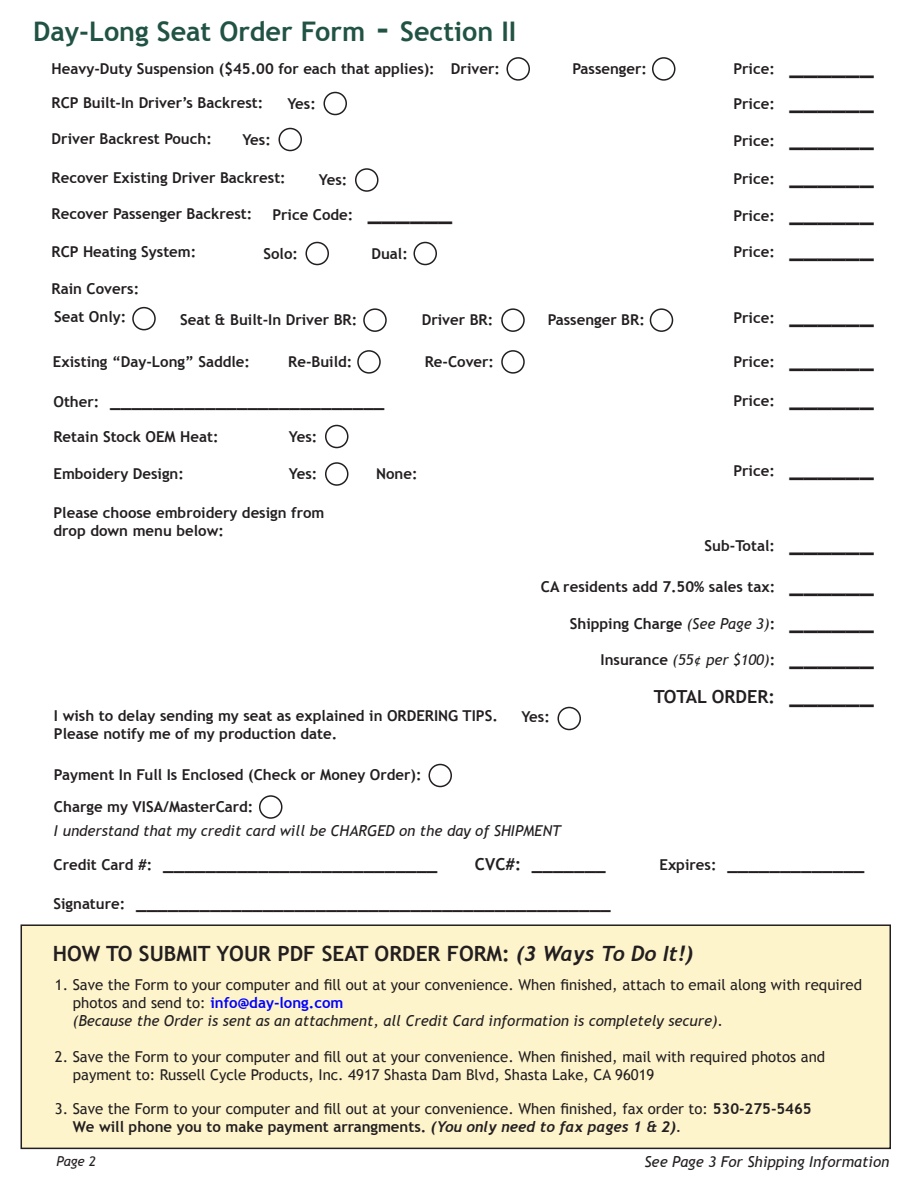
<style>
.page{position:relative;width:918px;height:1188px;background:#fff}
.page>*{position:absolute;margin:0;border:0;box-sizing:border-box;transform-origin:0 0}
.t1{font:700 27px "Trebuchet MS";color:#215345}
.t2{font:700 21px "Trebuchet MS";color:#231f20}
.t3{font:700 18px/39px "Trebuchet MS";color:#231f20}
.t4{font:700 15px/18px "Trebuchet MS";color:#231f20}
.t5{font:15px/18px "Trebuchet MS";color:#231f20}
.t6{font:italic 15px "Trebuchet MS";color:#231f20}
.t7{font:700 15px "Trebuchet MS";color:#231f20}
.t8{font:italic 13.5px "Trebuchet MS";color:#231f20}
.s1{font-size:36px}
.s2{font-size:24px}
.s3{font-size:15px}
.s4{font-style:inherit}
.s5{font-weight:400;font-style:italic}
.s6{font-weight:700;font-style:normal}
.s7{font-weight:700;font-style:normal;font-size:24px}
.s8{font-size:16.5px}
.s9{font-family:"Trebuchet";font-style:italic}
.s10{font-weight:700;color:#00f}
.s11{font-style:italic}
.s12{font-weight:700}
.s13{font-family:"Trebuchet";font-weight:700;font-style:italic}
</style>
<div class="page">
<div style="left:21px;top:925px;width:869px;height:223px;background:#fef4cc"></div>
<div style="left:21px;top:924px;width:870px;height:225px;border:2px solid #231f20"></div>
<div style="left:323px;top:92px;width:24px;height:23px;border:2px solid #231f20;border-radius:50%"></div>
<div style="left:278px;top:128px;width:24px;height:23px;border:2px solid #231f20;border-radius:50%"></div>
<div style="left:355px;top:168px;width:24px;height:24px;border:2px solid #231f20;border-radius:50%"></div>
<div style="left:325px;top:425px;width:24px;height:23px;border:2px solid #231f20;border-radius:50%"></div>
<div style="left:325px;top:462px;width:24px;height:24px;border:2px solid #231f20;border-radius:50%"></div>
<div style="left:557px;top:707px;width:24px;height:23px;border:2px solid #231f20;border-radius:50%"></div>
<div style="left:428px;top:764px;width:24px;height:23px;border:2px solid #231f20;border-radius:50%"></div>
<div style="left:259px;top:795px;width:24px;height:24px;border:2px solid #231f20;border-radius:50%"></div>
<div style="left:305px;top:242px;width:24px;height:23px;border:2px solid #231f20;border-radius:50%"></div>
<div style="left:132px;top:307px;width:24px;height:23px;border:2px solid #231f20;border-radius:50%"></div>
<div style="left:357px;top:350px;width:24px;height:24px;border:2px solid #231f20;border-radius:50%"></div>
<div style="left:501px;top:350px;width:24px;height:24px;border:2px solid #231f20;border-radius:50%"></div>
<div style="left:413px;top:242px;width:24px;height:23px;border:2px solid #231f20;border-radius:50%"></div>
<div style="left:363px;top:308px;width:24px;height:24px;border:2px solid #231f20;border-radius:50%"></div>
<div style="left:501px;top:308px;width:24px;height:24px;border:2px solid #231f20;border-radius:50%"></div>
<div style="left:650px;top:308px;width:23px;height:24px;border:2px solid #231f20;border-radius:50%"></div>
<div style="left:652px;top:57px;width:24px;height:24px;border:2px solid #231f20;border-radius:50%"></div>
<div style="left:506px;top:57px;width:24px;height:24px;border:2px solid #231f20;border-radius:50%"></div>
<h1 class="t1" style="left:33px;top:14px;width:485px">Day-Long Seat Order Form <span class="s1">-</span> Section II</h1>
<p class="t4" style="left:52px;top:60px;width:385px">Heavy-Duty Suspension ($45.00 for each that applies):</p>
<p class="t4" style="left:52px;top:94px;width:213px">RCP Built-In Driver’s Backrest:</p>
<p class="t4" style="left:52px;top:130px;width:162px">Driver Backrest Pouch:</p>
<p class="t4" style="left:52px;top:169px;width:236px">Recover Existing Driver Backrest:</p>
<p class="t4" style="left:52px;top:205px;width:202px">Recover Passenger Backrest:</p>
<p class="t4" style="left:52px;top:243px;width:146px">RCP Heating System:</p>
<p class="t4" style="left:52px;top:280px;width:89px">Rain Covers:</p>
<p class="t4" style="left:451px;top:60px;width:50px">Driver:</p>
<p class="t4" style="left:572px;top:60px;width:76px">Passenger:</p>
<p class="t4" style="left:287px;top:94px;width:30px">Yes:</p>
<p class="t4" style="left:242px;top:130px;width:30px">Yes:</p>
<p class="t4" style="left:319px;top:171px;width:30px">Yes:</p>
<p class="t4" style="left:272px;top:206px;width:181px">Price Code: <span class="s2">______</span></p>
<p class="t4" style="left:263px;top:244px;width:36px">Solo:</p>
<p class="t4" style="left:371px;top:244px;width:38px">Dual:</p>
<p class="t4" style="left:54px;top:308px;width:74px">Seat Only:</p>
<p class="t4" style="left:180px;top:311px;width:179px">Seat &amp; Built-In Driver BR:</p>
<p class="t4" style="left:422px;top:311px;width:73px">Driver BR:</p>
<p class="t4" style="left:548px;top:311px;width:99px">Passenger BR:</p>
<p class="t4" style="left:288px;top:353px;width:66px">Re-Build:</p>
<p class="t4" style="left:53px;top:353px;width:199px">Existing “Day-Long” Saddle:</p>
<p class="t4" style="left:425px;top:353px;width:71px">Re-Cover:</p>
<p class="t3" style="left:53px;top:381px;width:333px"><span class="s3">Other:</span> __________________________</p>
<p class="t4" style="left:53px;top:427px;width:167px">Retain Stock OEM Heat:</p>
<p class="t4" style="left:53px;top:465px;width:132px">Emboidery Design:</p>
<p class="t4" style="left:53px;top:504px;width:272px">Please choose embroidery design from drop down menu below:</p>
<p class="t4" style="left:289px;top:427px;width:30px">Yes:</p>
<p class="t4" style="left:289px;top:465px;width:30px">Yes:</p>
<p class="t7" style="left:376px;top:465px;width:43px">None:</p>
<p class="t4" style="left:733px;top:60px;width:142px">Price: <span class="s2">______</span></p>
<p class="t4" style="left:733px;top:95px;width:142px">Price: <span class="s2">______</span></p>
<p class="t4" style="left:733px;top:132px;width:142px">Price: <span class="s2">______</span></p>
<p class="t4" style="left:733px;top:170px;width:142px">Price: <span class="s2">______</span></p>
<p class="t4" style="left:733px;top:207px;width:142px">Price: <span class="s2">______</span></p>
<p class="t4" style="left:733px;top:243px;width:142px">Price: <span class="s2">______</span></p>
<p class="t4" style="left:733px;top:309px;width:142px">Price: <span class="s2">______</span></p>
<p class="t4" style="left:733px;top:353px;width:142px">Price: <span class="s2">______</span></p>
<p class="t4" style="left:733px;top:392px;width:142px">Price: <span class="s2">______</span></p>
<p class="t4" style="left:733px;top:462px;width:142px">Price: <span class="s2">______</span></p>
<p class="t4" style="left:705px;top:537px;width:171px">Sub-Total: <span class="s2">______</span></p>
<p class="t4" style="left:541px;top:578px;width:335px">CA residents add <span class="s4">7</span>.<span class="s4">50</span>% sales tax: <span class="s2">______</span></p>
<p class="t4" style="left:570px;top:615px;width:306px">Shipping Charge <span class="s5">(See Page 3)</span>: <span class="s2">______</span></p>
<p class="t6" style="left:601px;top:651px;width:275px"><span class="s6">Insurance</span> (55¢ per $100)<span class="s6">:</span> <span class="s7">______</span></p>
<p class="t4" style="left:54px;top:707px;width:445px">I wish to delay sending my seat as explained in ORDERING TIPS.<br>Please notify me of my production date.</p>
<p class="t4" style="left:54px;top:758px;width:369px;line-height:32.2px">Payment In Full Is Enclosed (Check or Money Order):<br>Charge my VISA/MasterCard:</p>
<p class="t6" style="left:54px;top:822px;width:508px">I understand that my credit card will be CHARGED on the day of SHIPMENT</p>
<p class="t4" style="left:521px;top:708px;width:30px">Yes:</p>
<p class="t3" style="left:654px;top:677px;width:221px">TOTAL ORDER: <span class="s2">______</span></p>
<p class="t3" style="left:475px;top:844px;width:132px"><span class="s8">CVC#:</span> _______</p>
<p class="t3" style="left:659px;top:844px;width:206px"><span class="s3">Expires:</span> _____________</p>
<p class="t3" style="left:53px;top:844px;width:559px"><span class="s3">Credit Card #:</span> __________________________<br><span class="s3">Signature:</span> _____________________________________________</p>
<h2 class="t2" style="left:53px;top:940px;width:642px">HOW TO SUBMIT YOUR PDF SEAT ORDER FORM: <span class="s9">(3 Ways To Do It!)</span></h2>
<p class="t5" style="left:73px;top:976px;width:791px;text-indent:-18px">1. Save the Form to your computer and fill out at your convenience. When finished, attach to email along with required photos and send to: <span class="s10">info@day-long.com<br></span><span class="s11">(Because the Order is sent as an attachment, all Credit Card information is completely secure).</span></p>
<p class="t5" style="left:73px;top:1048px;width:754px;text-indent:-18px">2. Save the Form to your computer and fill out at your convenience. When finished, mail with required photos and payment to: Russell Cycle Products, Inc. 4917 Shasta Dam Blvd, Shasta Lake, CA 96019</p>
<p class="t5" style="left:73px;top:1100px;width:740px;text-indent:-18px">3. Save the Form to your computer and fill out at your convenience. When finished, fax order to: <span class="s12">530-275-5465<br>We will phone you to make payment arrangments.</span> <span class="s13">(You only need to fax pages 1 &amp; 2).</span></p>
<p class="t8" style="left:56px;top:1153px;width:41px">Page 2</p>
<p class="t6" style="left:644px;top:1153px;width:246px">See Page 3 For Shipping Information</p>
</div>
